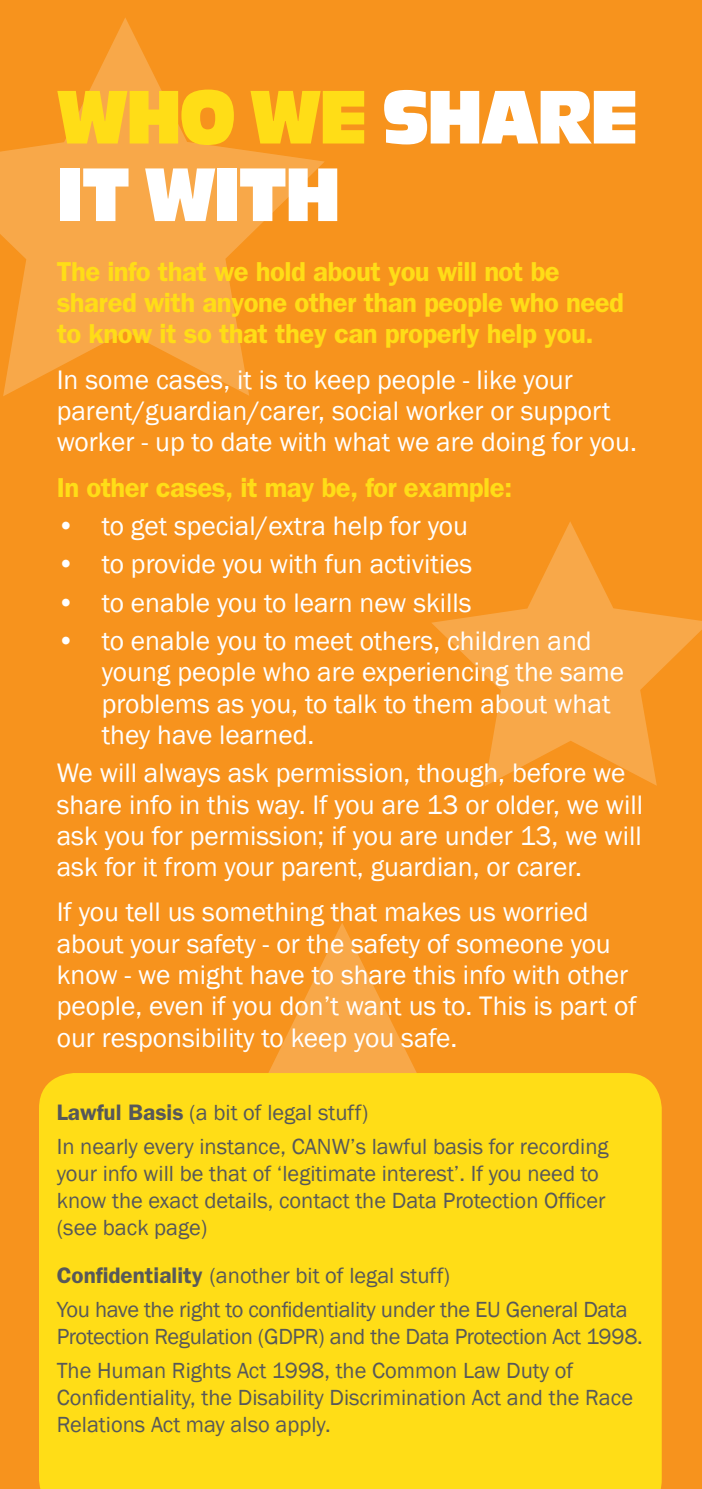
<style>
.page{position:relative;width:702px;height:1489px;background:#fff}
.page>*{position:absolute;margin:0;border:0;box-sizing:border-box;transform-origin:0 0}
.t1{font:75px/77.5px "Ackbar";letter-spacing:-.03em;color:#fff}
.t2{font:27.5px/31.2px "Franklin Gothic";color:#fff}
.t3{font:600 27.5px/31.2px "Franklin Gothic";letter-spacing:-.02em;color:#ffdd17}
.t4{font:22.5px/27px "Franklin Gothic";color:#57585a}
.s1{color:#ffdd17}
.s2{font-weight:600}
</style>
<div class="page">
<div style="left:0;top:0;width:702px;height:1488px;background:#f7931d"></div>
<svg style="left:432px;top:522px;width:270px;height:264px"></svg>
<svg style="left:0;top:18px;width:325px;height:378px"></svg>
<svg style="left:269px;top:923px;width:147px;height:149px"></svg>
<div style="left:39px;top:1072px;width:622px;height:416px;background:#ffdd17"></div>
<p class="t1" style="left:57px;top:79px;width:583px"><span class="s1">WHO WE</span> SHARE<br>IT WITH</p>
<p class="t3" style="left:57px;top:255px;width:568px">The info that we hold about you will not be shared with anyone other than people who need to know it so that they can properly help you.</p>
<p class="t2" style="left:57px;top:364px;width:581px">In some cases, it is to keep people - like your parent/guardian/carer, social worker or support worker - up to date with what we are doing for you.</p>
<p class="t3" style="left:57px;top:471px;width:457px">In other cases, it may be, for example:</p>
<p class="t2" style="left:57px;top:511px;width:413px">• to get special/extra help for you</p>
<p class="t2" style="left:57px;top:549px;width:417px">• to provide you with fun activities</p>
<p class="t2" style="left:57px;top:587px;width:416px">• to enable you to learn new skills</p>
<p class="t2" style="left:102px;top:626px;width:524px;text-indent:-45px">• to enable you to meet others, children and young people who are experiencing the same problems as you, to talk to them about what they have learned.</p>
<p class="t2" style="left:57px;top:758px;width:588px">We will always ask permission, though, before we share info in this way. If you are 13 or older, we will ask you for permission; if you are under 13, we will ask for it from your parent, guardian, or carer.</p>
<p class="t2" style="left:57px;top:897px;width:581px">If you tell us something that makes us worried about your safety - or the safety of someone you know - we might have to share this info with other people, even if you don’t want us to. This is part of our responsibility to keep you safe.</p>
<p class="t4" style="left:57px;top:1098px;width:313px"><span class="s2">Lawful Basis</span> (a bit of legal stuff)</p>
<p class="t4" style="left:57px;top:1133px;width:553px">In nearly every instance, CANW’s lawful basis for recording your info will be that of ‘legitimate interest’. If you need to know the exact details, contact the Data Protection Officer (see back page)</p>
<p class="t4" style="left:57px;top:1262px;width:395px"><span class="s2">Confidentiality</span> (another bit of legal stuff)</p>
<p class="t4" style="left:57px;top:1296px;width:587px">You have the right to confidentiality under the EU General Data<br>Protection Regulation (GDPR) and the Data Protection Act 1998.</p>
<p class="t4" style="left:57px;top:1357px;width:578px">The Human Rights Act 1998, the Common Law Duty of<br>Confidentiality, the Disability Discrimination Act and the Race<br>Relations Act may also apply.</p>
</div>
